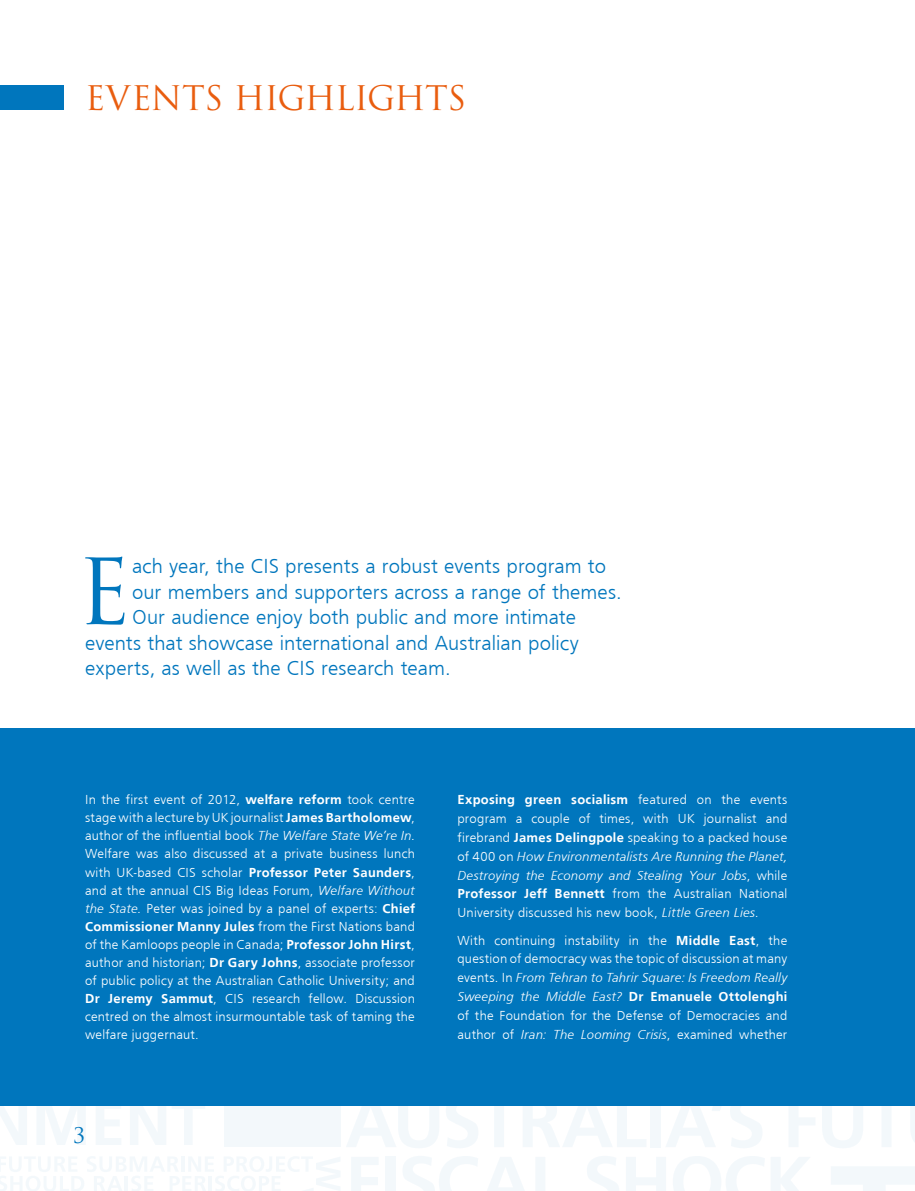
<style>
.page{position:relative;width:915px;height:1191px;background:#fff}
.page>*{position:absolute;margin:0;border:0;box-sizing:border-box;transform-origin:0 0}
.t1{font:88.8px "Trajan Pro";color:#0076bd}
.t2{font:33px "Trajan Pro";letter-spacing:-.025em;color:#e95d0f}
.t3{font:300 21px "Frugal Sans";color:#0076bd}
.t4{font:21px "Trajan Pro";color:#0076bd}
.t5{font:300 13.5px/18px "Frugal Sans";letter-spacing:.015em;color:#fff;text-align:justify}
.s1{font-weight:700}
.s2{font-style:italic}
</style>
<div class="page">
<svg style="left:346px;top:1106px;width:93px;height:42px"></svg>
<svg style="left:446px;top:1106px;width:200px;height:42px"></svg>
<div style="left:650px;top:1106px;width:10px;height:41px;background:#f3f8fb"></div>
<svg style="left:666px;top:1106px;width:96px;height:42px"></svg>
<svg style="left:789px;top:1106px;width:26px;height:41px"></svg>
<svg style="left:822px;top:1106px;width:92px;height:42px"></svg>
<svg style="left:351px;top:1157px;width:27px;height:34px"></svg>
<div style="left:385px;top:1156px;width:10px;height:35px;background:#f3f8fb"></div>
<svg style="left:403px;top:1156px;width:142px;height:35px"></svg>
<svg style="left:587px;top:1156px;width:32px;height:35px"></svg>
<svg style="left:626px;top:1157px;width:40px;height:34px"></svg>
<svg style="left:673px;top:1156px;width:137px;height:35px"></svg>
<svg style="left:0;top:1156px;width:340px;height:35px"></svg>
<div style="left:224px;top:1106px;width:117px;height:40px;background:#f3f8fb"></div>
<svg style="left:831px;top:1167px;width:83px;height:24px"></svg>
<svg style="left:0;top:1106px;width:27px;height:39px"></svg>
<svg style="left:37px;top:1106px;width:48px;height:39px"></svg>
<svg style="left:96px;top:1106px;width:25px;height:39px"></svg>
<svg style="left:130px;top:1106px;width:36px;height:39px"></svg>
<svg style="left:172px;top:1106px;width:33px;height:39px"></svg>
<div style="left:0;top:728px;width:914px;height:378px;background:#0076bd"></div>
<div style="left:0;top:85px;width:64px;height:25px;background:#0076bd"></div>
<h2 class="t2" style="left:85px;top:77px;width:360px">EVENTS HIGHLIGHTS</h2>
<h1 class="t1" style="left:77px;top:535px;width:41px">E</h1>
<h3 class="t3" style="left:132px;top:554px;width:475px">ach year, the CIS presents a robust events program to</h3>
<h3 class="t3" style="left:132px;top:580px;width:491px">our members and supporters across a range of themes.</h3>
<h3 class="t3" style="left:132px;top:605px;width:445px">Our audience enjoy both public and more intimate</h3>
<h3 class="t3" style="left:85px;top:631px;width:495px">events that showcase international and Australian policy</h3>
<h3 class="t3" style="left:85px;top:656px;width:367px">experts, as well as the CIS research team.</h3>
<p class="t5" style="left:85px;top:791px;width:331px">In the first event of 2012, <span class="s1">welfare reform</span> took centre stage with a lecture by UK journalist <span class="s1">James Bartholomew</span>, author of the influential book <span class="s2">The Welfare State We’re In</span>.<br>Welfare was also discussed at a private business lunch with UK-based CIS scholar <span class="s1">Professor Peter Saunders</span>, and at the annual CIS Big Ideas Forum, <span class="s2">Welfare Without the State.</span> Peter was joined by a panel of experts: <span class="s1">Chief Commissioner Manny Jules</span> from the First Nations band of the Kamloops people in Canada; <span class="s1">Professor John Hirst</span>, author and historian; <span class="s1">Dr Gary Johns</span>, associate professor of public policy at the Australian Catholic University; and <span class="s1">Dr Jeremy Sammut</span>, CIS research fellow. Discussion centred on the almost insurmountable task of taming the welfare juggernaut.</p>
<p class="t5" style="left:457px;top:790px;width:331px;line-height:18.8px"><span class="s1">Exposing green socialism</span> featured on the events program a couple of times, with UK journalist and firebrand <span class="s1">James Delingpole</span> speaking to a packed house of 400 on <span class="s2">How Environmentalists Are Running the Planet, Destroying the Economy and Stealing Your Jobs</span>, while <span class="s1">Professor Jeff Bennett</span> from the Australian National University discussed his new book, <span class="s2">Little Green Lies.</span></p>
<p class="t5" style="left:457px;top:930px;width:331px;line-height:18.8px">With continuing instability in the <span class="s1">Middle East</span>, the question of democracy was the topic of discussion at many events. In <span class="s2">From Tehran to Tahrir Square: Is Freedom Really Sweeping the Middle East?</span> <span class="s1">Dr Emanuele Ottolenghi </span>of the Foundation for the Defense of Democracies and author of <span class="s2">Iran: The Looming Crisis</span>, examined whether</p>
<h3 class="t4" style="left:73px;top:1122px;width:13px">3</h3>
</div>
